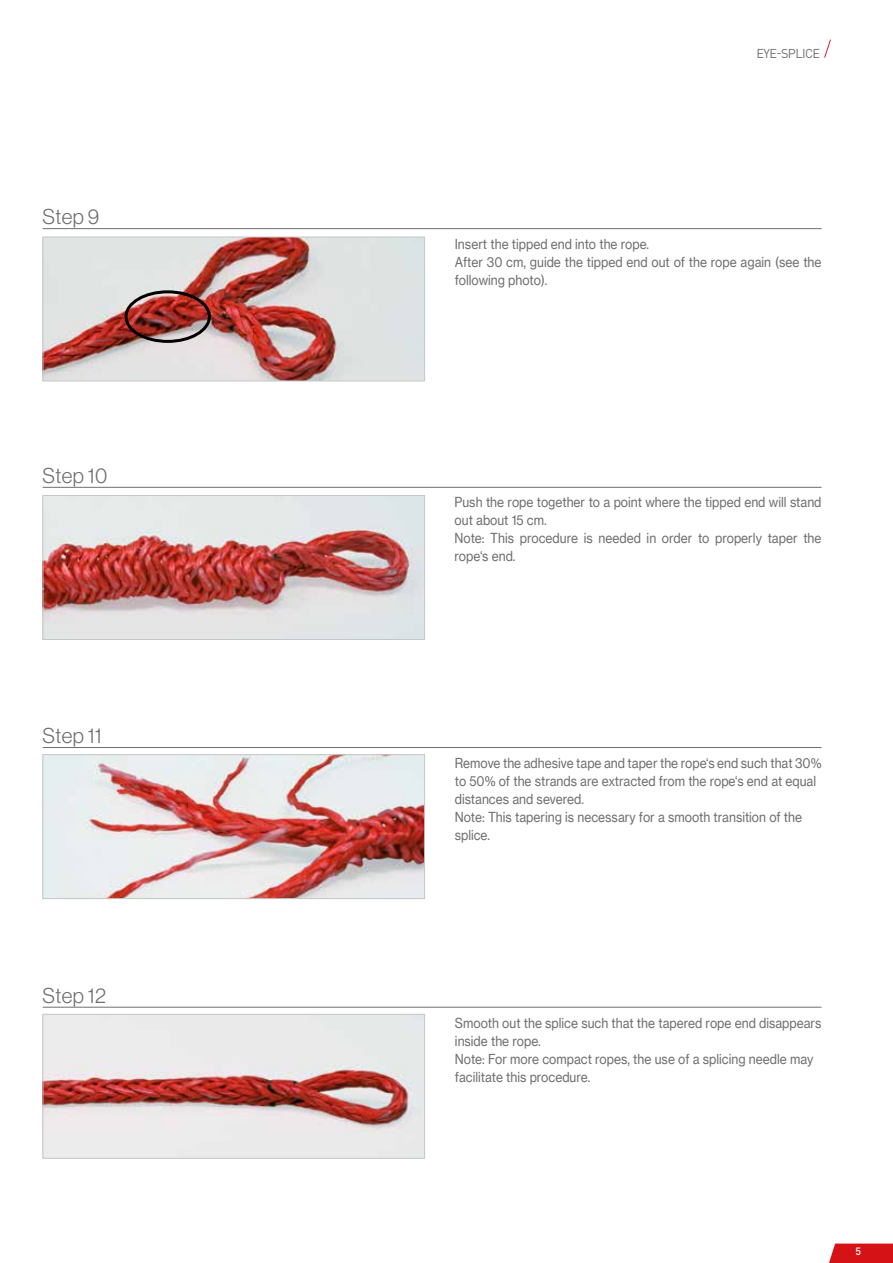
<style>
.page{position:relative;width:893px;height:1263px;background:#fff}
.page>*{position:absolute;margin:0;border:0;box-sizing:border-box;transform-origin:0 0}
.t1{font:21px "N Haas Grotesk DS Pro 45 Lt";letter-spacing:.015em;color:#706f6f}
.t2{font:13.5px/18px "N Haas Grotesk TX Pro 55 Rg";color:#706f6f;scale:.9 1}
.t3{font:12.75px "DIN Pro";letter-spacing:-.05em;color:#706f6f}
.t4{font:500 10.5px "DIN Pro";color:#fff}
</style>
<div class="page">
<svg style="left:824px;top:39px;width:7px;height:19px"></svg>
<svg style="left:829px;top:1243px;width:64px;height:20px"></svg>
<img style="left:45px;top:239px;width:378px;height:140px">
<div style="left:43px;top:237px;width:382px;height:144px;border:1px solid #c6c6c6"></div>
<div style="left:125px;top:290px;width:86px;height:53px;border:3px solid #000;border-radius:50%"></div>
<hr style="left:43px;top:228px;width:778px;height:1px;background:#706f6f">
<img style="left:45px;top:497px;width:378px;height:141px">
<div style="left:43px;top:495px;width:382px;height:145px;border:1px solid #c6c6c6"></div>
<hr style="left:43px;top:487px;width:778px;height:1px;background:#706f6f">
<img style="left:45px;top:756px;width:378px;height:141px">
<div style="left:43px;top:754px;width:382px;height:145px;border:1px solid #c6c6c6"></div>
<hr style="left:43px;top:747px;width:778px;height:1px;background:#706f6f">
<img style="left:45px;top:1016px;width:378px;height:140px">
<div style="left:43px;top:1014px;width:382px;height:144px;border:1px solid #c6c6c6"></div>
<hr style="left:43px;top:1007px;width:778px;height:1px;background:#706f6f">
<h1 class="t1" style="left:43px;top:205px;width:58px">Step 9</h1>
<h1 class="t1" style="left:43px;top:463px;width:66px">Step 10</h1>
<h1 class="t1" style="left:43px;top:724px;width:61px">Step 11</h1>
<h1 class="t1" style="left:43px;top:983px;width:65px">Step 12</h1>
<p class="t3" style="left:756px;top:43px;width:65px">EYE-SPLICE</p>
<p class="t2" style="left:455px;top:235px;width:409px">Insert the tipped end into the rope.<br>After 30 cm, guide the tipped end out of the rope again (see the following photo).</p>
<p class="t2" style="left:455px;top:493px;width:409px">Push the rope together to a point where the tipped end will stand out about 15 cm.<br>Note: This procedure is needed in order to properly taper the rope‘s end.</p>
<p class="t2" style="left:455px;top:754px;width:409px">Remove the adhesive tape and taper the rope‘s end such that 30% to 50% of the strands are extracted from the rope‘s end at equal distances and severed.<br>Note: This tapering is necessary for a smooth transition of the splice.</p>
<p class="t2" style="left:455px;top:1013px;width:409px">Smooth out the splice such that the tapered rope end disappears inside the rope.<br>Note: For more compact ropes, the use of a splicing needle may facilitate this procedure.</p>
<p class="t4" style="left:842px;top:1244px;width:20px">5 5</p>
</div>
